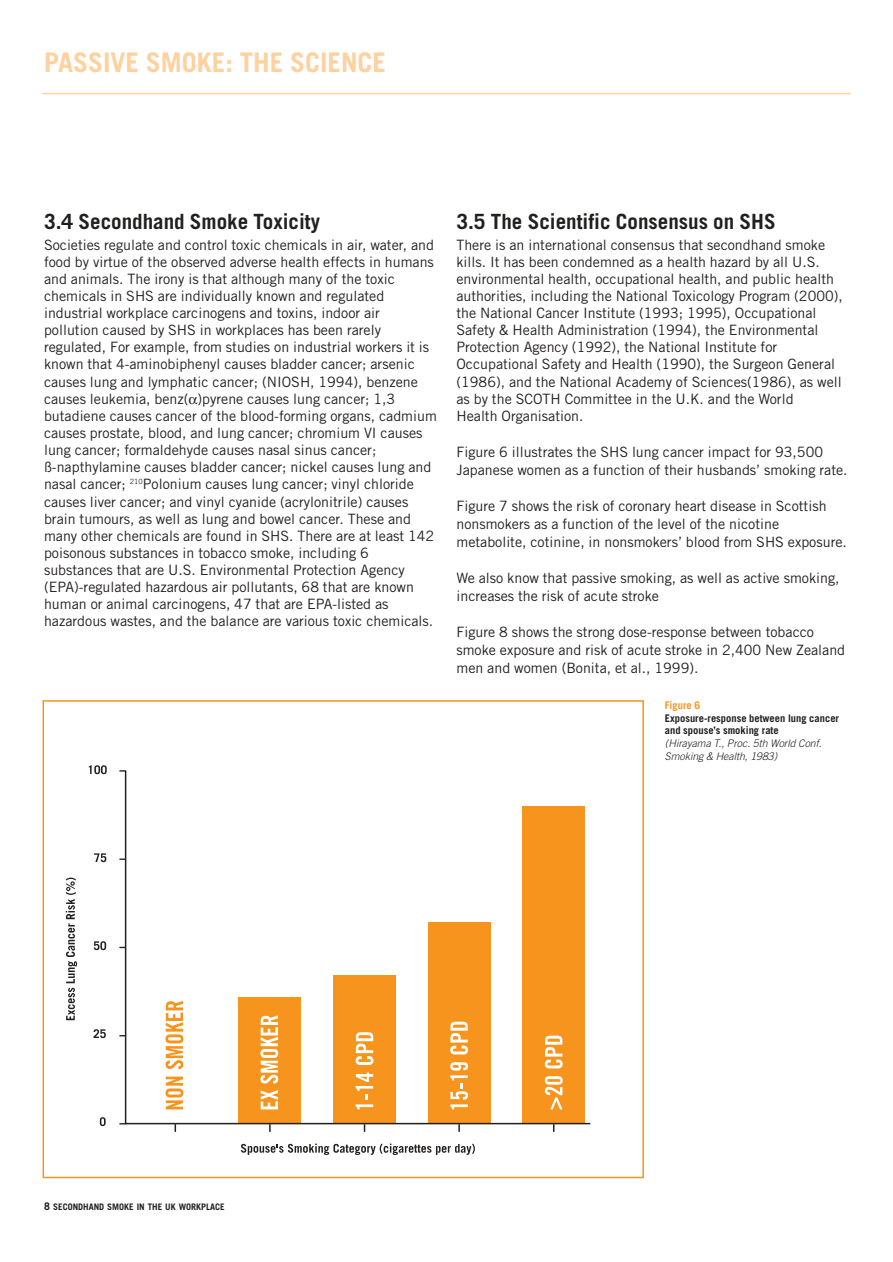
<style>
.page{position:relative;width:893px;height:1262px;background:#fff}
.page>*{position:absolute;margin:0;border:0;box-sizing:border-box;transform-origin:0 0}
.t1{font:700 27px "Trade Gothic";color:#fed19f}
.t2{font:700 21px "Trade Gothic";color:#231f1f}
.t3{font:14.25px/17.1px "Trade Gothic";color:#231f1f}
.t4{font:700 10.5px/12.6px "Trade Gothic";color:#231f1f}
.t5{font:italic 300 10.5px/12.6px "Trade Gothic";color:#231f1f}
.t6{font:700 10.5px "Trade Gothic";color:#f7941e}
.t7{font:700 9px "Trade Gothic";color:#231f1f}
.s1{font-size:10.5px}
</style>
<div class="page">
<hr style="left:43px;top:93px;width:807px;height:1px;background:#fed19f">
<svg style="left:174px;top:1124px;width:2px;height:7px"></svg>
<svg style="left:269px;top:1124px;width:2px;height:7px"></svg>
<svg style="left:458px;top:1124px;width:2px;height:7px"></svg>
<svg style="left:241px;top:1143px;width:234px;height:11px"></svg>
<svg style="left:66px;top:877px;width:11px;height:143px"></svg>
<svg style="left:119px;top:946px;width:6px;height:2px"></svg>
<svg style="left:119px;top:858px;width:6px;height:2px"></svg>
<svg style="left:89px;top:765px;width:18px;height:9px"></svg>
<svg style="left:94px;top:853px;width:12px;height:9px"></svg>
<svg style="left:94px;top:941px;width:12px;height:9px"></svg>
<svg style="left:93px;top:1029px;width:13px;height:9px"></svg>
<svg style="left:100px;top:1117px;width:6px;height:9px"></svg>
<div style="left:238px;top:996px;width:63px;height:127px;background:#f7941e"></div>
<div style="left:333px;top:975px;width:63px;height:148px;background:#f7941e"></div>
<div style="left:427px;top:922px;width:63px;height:201px;background:#f7941e"></div>
<div style="left:522px;top:806px;width:63px;height:317px;background:#f7941e"></div>
<svg style="left:545px;top:1076px;width:17px;height:33px"></svg>
<svg style="left:545px;top:1035px;width:17px;height:33px"></svg>
<svg style="left:165px;top:1076px;width:18px;height:33px"></svg>
<svg style="left:165px;top:1001px;width:18px;height:68px"></svg>
<hr style="left:126px;top:1122px;width:464px;height:2px;background:#231f1f">
<hr style="left:125px;top:770px;width:1px;height:354px;background:#231f1f">
<svg style="left:261px;top:1090px;width:17px;height:19px"></svg>
<svg style="left:260px;top:1015px;width:18px;height:68px"></svg>
<svg style="left:355px;top:1072px;width:18px;height:37px"></svg>
<svg style="left:355px;top:1032px;width:18px;height:33px"></svg>
<svg style="left:450px;top:1062px;width:18px;height:47px"></svg>
<svg style="left:450px;top:1021px;width:18px;height:33px"></svg>
<div style="left:43px;top:700px;width:601px;height:478px;border:2px solid #f7941e"></div>
<h1 class="t1" style="left:44px;top:53px;width:343px">PASSIVE SMOKE: THE SCIENCE</h1>
<h2 class="t2" style="left:44px;top:214px;width:277px">3.4 Secondhand Smoke Toxicity</h2>
<p class="t3" style="left:44px;top:237px;width:394px">Societies regulate and control toxic chemicals in air, water, and food by virtue of the observed adverse health effects in humans and animals. The irony is that although many of the toxic chemicals in SHS are individually known and regulated industrial workplace carcinogens and toxins, indoor air pollution caused by SHS in workplaces has been rarely regulated, For example, from studies on industrial workers it is known that 4-aminobiphenyl causes bladder cancer; arsenic causes lung and lymphatic cancer; (NIOSH, 1994), benzene causes leukemia, benz( )pyrene causes lung cancer; 1,3 butadiene causes cancer of the blood-forming organs, cadmium causes prostate, blood, and lung cancer; chromium VI causes lung cancer; formaldehyde causes nasal sinus cancer; ß-napthylamine causes bladder cancer; nickel causes lung and nasal cancer; <sup>210</sup>Polonium causes lung cancer; vinyl chloride causes liver cancer; and vinyl cyanide (acrylonitrile) causes brain tumours, as well as lung and bowel cancer. These and many other chemicals are found in SHS. There are at least 142 poisonous substances in tobacco smoke, including 6 substances that are U.S. Environmental Protection Agency (EPA)-regulated hazardous air pollutants, 68 that are known human or animal carcinogens, 47 that are EPA-listed as hazardous wastes, and the balance are various toxic chemicals.</p>
<h2 class="t2" style="left:456px;top:214px;width:321px">3.5 The Scientific Consensus on SHS</h2>
<p class="t3" style="left:456px;top:237px;width:388px">There is an international consensus that secondhand smoke kills. It has been condemned as a health hazard by all U.S. environmental health, occupational health, and public health authorities, including the National Toxicology Program (2000), the National Cancer Institute (1993; 1995), Occupational Safety &amp; Health Administration (1994), the Environmental Protection Agency (1992), the National Institute for Occupational Safety and Health (1990), the Surgeon General (1986), and the National Academy of Sciences(1986), as well as by the SCOTH Committee in the U.K. and the World<br>Health Organisation.</p>
<p class="t3" style="left:456px;top:444px;width:392px;line-height:18px">Figure 6 illustrates the SHS lung cancer impact for 93,500<br>Japanese women as a function of their husbands’ smoking rate.</p>
<p class="t3" style="left:456px;top:498px;width:392px;line-height:18px">Figure 7 shows the risk of coronary heart disease in Scottish nonsmokers as a function of the level of the nicotine metabolite, cotinine, in nonsmokers’ blood from SHS exposure.</p>
<p class="t3" style="left:456px;top:570px;width:384px;line-height:18px">We also know that passive smoking, as well as active smoking, increases the risk of acute stroke</p>
<p class="t3" style="left:456px;top:624px;width:390px;line-height:18px">Figure 8 shows the strong dose-response between tobacco smoke exposure and risk of acute stroke in 2,400 New Zealand men and women (Bonita, et al., 1999).</p>
<p class="t6" style="left:665px;top:701px;width:37px">Figure 6</p>
<p class="t4" style="left:665px;top:712px;width:176px">Exposure-response between lung cancer and spouse’s smoking rate</p>
<p class="t5" style="left:665px;top:738px;width:158px">(Hirayama T., Proc. 5th World Conf.<br>Smoking &amp; Health, 1983)</p>
<p class="t7" style="left:44px;top:1203px;width:182px"><span class="s1">8</span> SECONDHAND SMOKE IN THE UK WORKPLACE</p>
</div>
